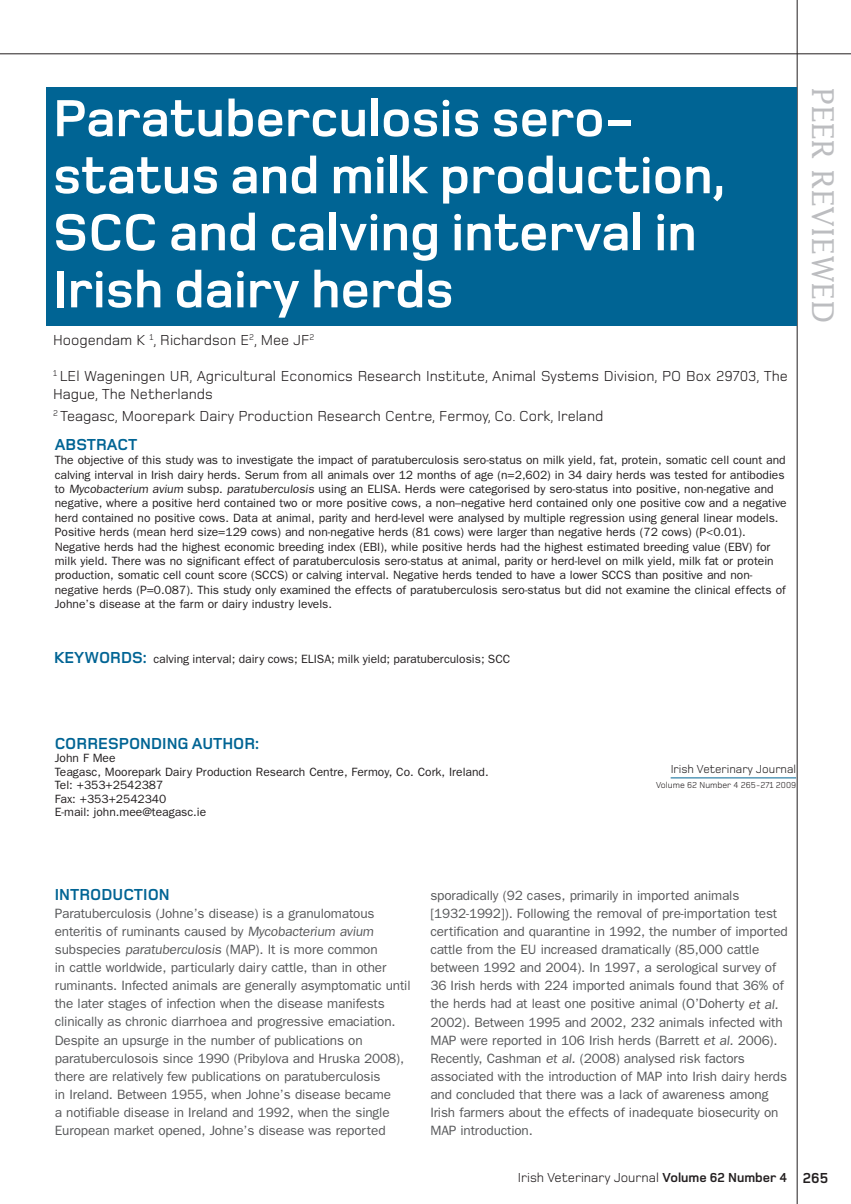
<style>
.page{position:relative;width:851px;height:1204px;background:#fff}
.page>*{position:absolute;margin:0;border:0;box-sizing:border-box;transform-origin:0 0}
.t1{font:700 54px/57px "Foundry Monoline";color:#fff}
.t2{font:30px "Lucida";color:#bcbdc0}
.t3{font:700 16.5px "Foundry Monoline";color:#006494}
.t4{font:15px/18px "Foundry Monoline";color:#231f20}
.t5{font:13.5px/18px "Franklin Gothic";letter-spacing:-.01em;color:#57585a}
.t6{font:13.5px "Foundry Monoline";color:#231f20}
.t7{font:12px/14.4px "Franklin Gothic";color:#231f20}
.t8{font:12px "Foundry Monoline";color:#231f20}
.t9{font:9px "Foundry Monoline";color:#231f20}
.s1{font-family:"Foundry Monoline";font-weight:700;font-size:16.5px;color:#006494}
.s2{font-weight:700}
.s3{font-weight:700;font-size:15px}
</style>
<div class="page">
<hr style="left:0;top:54px;width:850px;height:1px;background:#231f20">
<hr style="left:796px;top:0;width:1px;height:1203px;background:#231f20">
<div style="left:47px;top:87px;width:749px;height:238px;background:#006494"></div>
<hr style="left:670px;top:777px;width:126px;height:1px;background:#006494">
<h1 class="t1" style="left:53px;top:90px;width:674px">Paratuberculosis sero&shy;status and milk production,<br>SCC and calving interval in<br>Irish dairy herds</h1>
<p class="t4" style="left:53px;top:331px;width:263px">Hoogendam K <sup>1</sup>, Richardson E<sup>2</sup>, Mee JF<sup>2</sup></p>
<p class="t4" style="left:53px;top:367px;width:736px"><sup>1</sup> LEl Wageningen UR, Agricultural Economics Research Institute, Animal Systems Division, PO Box 29703, The<br>Hague, The Netherlands</p>
<p class="t4" style="left:53px;top:407px;width:551px"><sup>2</sup> Teagasc, Moorepark Dairy Production Research Centre, Fermoy, Co. Cork, Ireland</p>
<h3 class="t3" style="left:55px;top:435px;width:84px">Ab stract</h3>
<p class="t7" style="left:55px;top:452px;width:733px">The objective of this study was to investigate the impact of paratuberculosis sero-status on milk yield, fat, protein, somatic cell count and calving interval in Irish dairy herds. Serum from all animals over 12 months of age (n=2,602) in 34 dairy herds was tested for antibodies to Mycobacterium avium subsp. paratuberculosis using an ELISA. Herds were categorised by sero-status into positive, non-negative and negative, where a positive herd contained two or more positive cows, a non–negative herd contained only one positive cow and a negative herd contained no positive cows. Data at animal, parity and herd-level were analysed by multiple regression using general linear models.<br>Positive herds (mean herd size=129 cows) and non-negative herds (81 cows) were larger than negative herds (72 cows) (P&lt;0.01).<br>Negative herds had the highest economic breeding index (EBI), while positive herds had the highest estimated breeding value (EBV) for milk yield. There was no significant effect of paratuberculosis sero-status at animal, parity or herd-level on milk yield, milk fat or protein production, somatic cell count score (SCCS) or calving interval. Negative herds tended to have a lower SCCS than positive and non&shy;negative herds (P=0.087). This study only examined the effects of paratuberculosis sero-status but did not examine the clinical effects of Johne’s disease at the farm or dairy industry levels.</p>
<p class="t7" style="left:54px;top:651px;width:457px"><span class="s1">Keywords:</span> calving interval; dairy cows; ELISA; milk yield; paratuberculosis; SCC</p>
<h2 class="t2" style="left:841px;top:87px;width:237px;rotate:90deg">PEER reviewed</h2>
<h3 class="t3" style="left:55px;top:734px;width:206px">Corresponding author:</h3>
<p class="t7" style="left:55px;top:751px;width:435px;line-height:13.5px">John F Mee<br>Teagasc, Moorepark Dairy Production Research Centre, Fermoy, Co. Cork, Ireland.<br>Tel: +353+2542387<br>Fax: +353+2542340<br>E-mail: john.mee@teagasc.ie</p>
<p class="t8" style="left:670px;top:762px;width:127px">Irish Veterinary Journal</p>
<p class="t9" style="left:656px;top:780px;width:141px">Volume 62 Number 4 265-271 2009</p>
<h3 class="t3" style="left:55px;top:886px;width:114px">Introduction</h3>
<p class="t5" style="left:55px;top:904px;width:357px">Paratuberculosis (Johne’s disease) is a granulomatous enteritis of ruminants caused by Mycobacterium avium subspecies paratuberculosis (MAP). It is more common<br>in cattle worldwide, particularly dairy cattle, than in other ruminants. Infected animals are generally asymptomatic until the later stages of infection when the disease manifests clinically as chronic diarrhoea and progressive emaciation.<br>Despite an upsurge in the number of publications on paratuberculosois since 1990 (Pribylova and Hruska 2008), there are relatively few publications on paratuberculosis<br>in Ireland. Between 1955, when Johne’s disease became<br>a notifiable disease in Ireland and 1992, when the single European market opened, Johne’s disease was reported</p>
<p class="t5" style="left:430px;top:886px;width:359px">sporadically (92 cases, primarily in imported animals [1932-1992]). Following the removal of pre-importation test certification and quarantine in 1992, the number of imported cattle from the EU increased dramatically (85,000 cattle between 1992 and 2004). In 1997, a serological survey of 36 Irish herds with 224 imported animals found that 36% of the herds had at least one positive animal (O’Doherty et al.<br>2002). Between 1995 and 2002, 232 animals infected with MAP were reported in 106 Irish herds (Barrett et al. 2006).<br>Recently, Cashman et al. (2008) analysed risk factors associated with the introduction of MAP into Irish dairy herds and concluded that there was a lack of awareness among Irish farmers about the effects of inadequate biosecurity on MAP introduction.</p>
<p class="t6" style="left:517px;top:1170px;width:312px">Irish Veterinary Journal <span class="s2">Volume 62 Number 4</span> <span class="s3">265</span></p>
</div>
